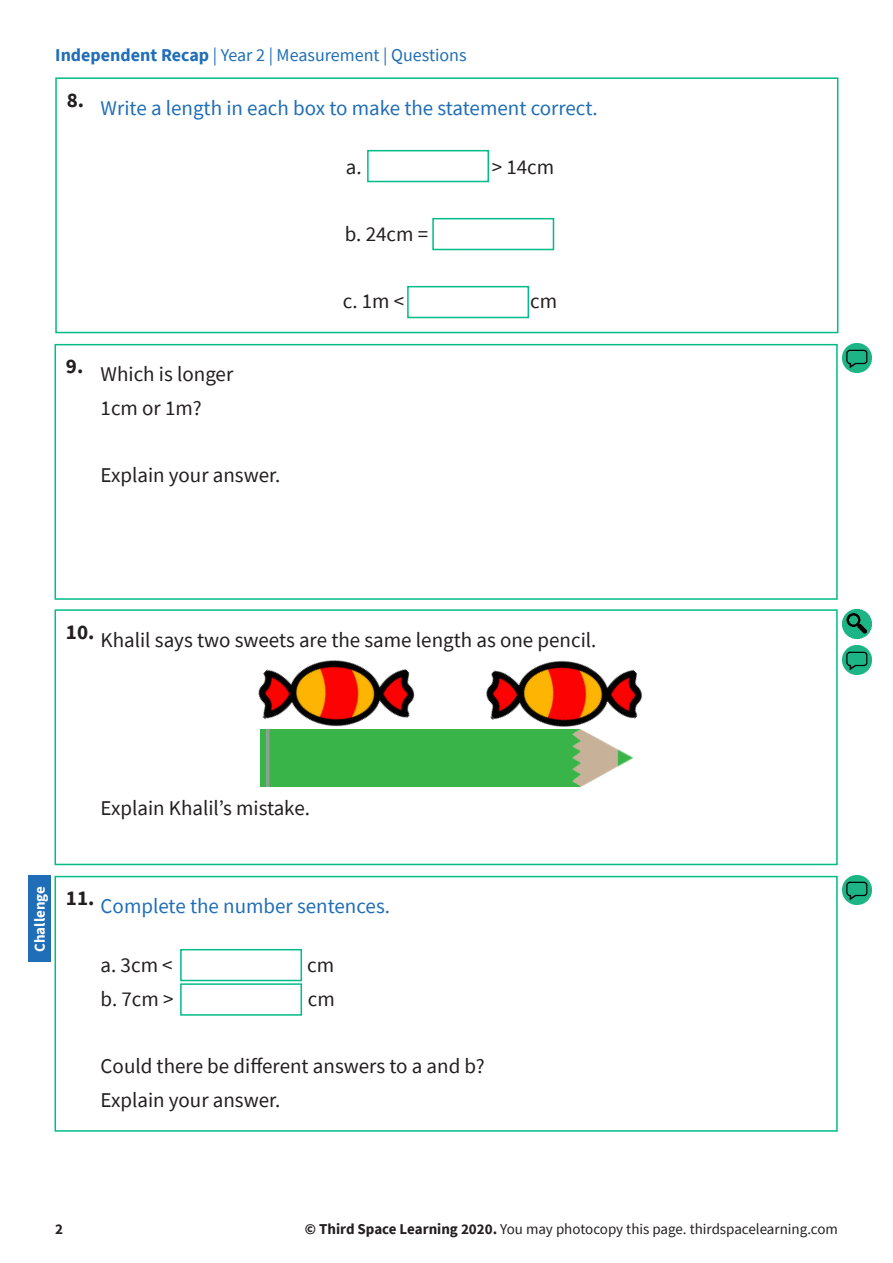
<style>
.page{position:relative;width:893px;height:1263px;background:#fff}
.page>*{position:absolute;margin:0;border:0;box-sizing:border-box;transform-origin:0 0}
.t1{font:21px "Source Sans Pro";color:#231f20}
.t2{font:21px "Source Sans Pro";color:#1f6eb7}
.t3{font:700 21px "Source Sans Pro";color:#231f20}
.t4{font:18px "Source Sans Pro";color:#1f6eb7}
.t5{font:15px "Source Sans Pro";color:#231f20}
.t6{font:700 15px "Source Sans Pro";color:#fff}
.t7{font:700 15px "Source Sans Pro";color:#231f20}
.s1{font-weight:700}
</style>
<div class="page">
<div style="left:28px;top:876px;width:23px;height:86px;background:#1f6eb7"></div>
<div style="left:55px;top:77px;width:783px;height:256px;border:2px solid #00bc89"></div>
<div style="left:55px;top:344px;width:783px;height:256px;border:2px solid #00bc89"></div>
<div style="left:55px;top:609px;width:783px;height:256px;border:2px solid #00bc89"></div>
<div style="left:55px;top:876px;width:783px;height:256px;border:2px solid #00bc89"></div>
<img style="left:843px;top:609px;width:29px;height:29px">
<img style="left:843px;top:645px;width:29px;height:29px">
<img style="left:843px;top:875px;width:29px;height:29px">
<img style="left:843px;top:344px;width:29px;height:29px">
<div style="left:407px;top:286px;width:122px;height:32px;border:2px solid #00bc89"></div>
<div style="left:432px;top:218px;width:122px;height:32px;border:2px solid #00bc89"></div>
<div style="left:367px;top:150px;width:122px;height:32px;border:2px solid #00bc89"></div>
<div style="left:431px;top:729px;width:38px;height:58px;background:#39b449"></div>
<img style="left:258px;top:660px;width:173px;height:127px">
<img style="left:469px;top:660px;width:174px;height:127px">
<div style="left:180px;top:949px;width:122px;height:32px;border:2px solid #00bc89"></div>
<div style="left:180px;top:983px;width:122px;height:33px;border:2px solid #00bc89"></div>
<p class="t4" style="left:55px;top:44px;width:413px"><span class="s1">Independent Recap</span> | Year 2 | Measurement | Questions</p>
<h2 class="t3" style="left:67px;top:86px;width:19px">8.</h2>
<h2 class="t2" style="left:101px;top:94px;width:499px">Write a length in each box to make the statement correct.</h2>
<h2 class="t1" style="left:346px;top:153px;width:17px">a.</h2>
<h2 class="t1" style="left:492px;top:153px;width:64px">&gt; 14cm</h2>
<h2 class="t1" style="left:345px;top:221px;width:85px">b. 24cm =</h2>
<h2 class="t3" style="left:66px;top:352px;width:19px">9.</h2>
<h2 class="t1" style="left:101px;top:361px;width:134px">Which is longer</h2>
<h2 class="t1" style="left:101px;top:394px;width:103px">1cm or 1m?</h2>
<h2 class="t1" style="left:101px;top:462px;width:181px">Explain your answer.</h2>
<h2 class="t1" style="left:343px;top:288px;width:63px">c. 1m &lt;</h2>
<h2 class="t1" style="left:530px;top:288px;width:28px">cm</h2>
<h2 class="t3" style="left:66px;top:617px;width:30px">10.</h2>
<h2 class="t1" style="left:101px;top:626px;width:497px">Khalil says two sweets are the same length as one pencil.</h2>
<h2 class="t1" style="left:101px;top:795px;width:211px">Explain Khalil’s mistake.</h2>
<h2 class="t6" style="left:30px;top:952px;width:67px;rotate:-90deg">Challenge</h2>
<h2 class="t3" style="left:66px;top:884px;width:30px">11.</h2>
<h2 class="t2" style="left:101px;top:893px;width:291px">Complete the number sentences.</h2>
<h2 class="t1" style="left:101px;top:952px;width:74px">a. 3cm &lt;</h2>
<h2 class="t1" style="left:307px;top:952px;width:28px">cm</h2>
<h2 class="t1" style="left:101px;top:985px;width:74px">b. 7cm &gt;</h2>
<h2 class="t1" style="left:308px;top:985px;width:28px">cm</h2>
<h2 class="t1" style="left:101px;top:1053px;width:386px">Could there be different answers to a and b?</h2>
<h2 class="t1" style="left:101px;top:1086px;width:181px">Explain your answer.</h2>
<p class="t7" style="left:55px;top:1219px;width:9px">2</p>
<p class="t5" style="left:305px;top:1219px;width:535px"><span class="s1">© Third Space Learning 2020.</span> You may photocopy this page. thirdspacelearning.com</p>
</div>
